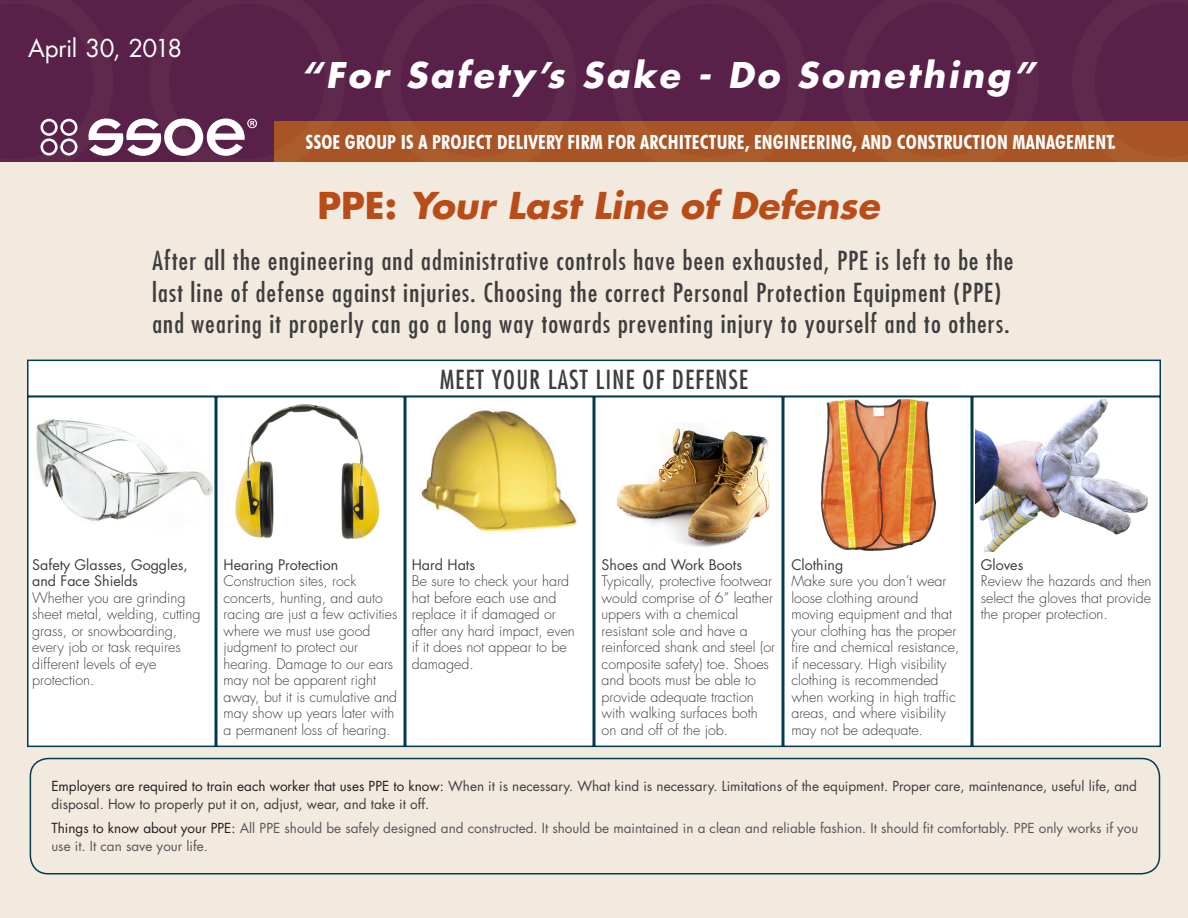
<style>
.page{position:relative;width:1188px;height:918px;background:#fff}
.page>*{position:absolute;margin:0;border:0;box-sizing:border-box;transform-origin:0 0}
.t1{font:italic 700 36px "Futura Std";color:#b94d19}
.t2{font:italic 700 34.5px "Futura Std";letter-spacing:.08em;color:#fff}
.t3{font:condensed 25.5px/31.5px "Futura";letter-spacing:.05em;color:#3e3e3f}
.t4{font:24px "Futura Std";letter-spacing:-.02em;color:#fff}
.t5{font:700 condensed 19.5px "Futura BT";letter-spacing:.01em;color:#fff}
.Paragraph_Headers{font:300 14.25px/16.5px "Futura Std";color:#3e3e3f}
.Paragraph_Headers-2{font:14.25px/16.5px "Futura Std";color:#3e3e3f}
.t6{font:13.5px/18px "Futura Std";color:#3e3e3f}
.t7{font:13.5px/18px "Futura Std";color:#57585a}
.s1{font-style:normal}
.s2{color:#231f20}
</style>
<div class="page">
<div style="left:0;top:0;width:1188px;height:162px;background:#592049"></div>
<div style="left:274px;top:122px;width:914px;height:40px;background:#a95425"></div>
<svg style="left:379px;top:121px;width:197px;height:1px"></svg>
<svg style="left:611px;top:121px;width:197px;height:1px"></svg>
<svg style="left:842px;top:121px;width:197px;height:1px"></svg>
<svg style="left:1071px;top:121px;width:117px;height:1px"></svg>
<svg style="left:40px;top:118px;width:305px;height:38px"></svg>
<div style="left:0;top:162px;width:1188px;height:756px;background:#f2e9df"></div>
<div style="left:30px;top:758px;width:1130px;height:116px;border:2px solid #013d51;border-radius:18px"></div>
<div style="left:216px;top:396px;width:189px;height:351px;background:#fff;border:2px solid #013d51"></div>
<img style="left:235px;top:404px;width:145px;height:135px">
<div style="left:27px;top:396px;width:189px;height:351px;background:#fff;border:2px solid #013d51"></div>
<div style="left:594px;top:396px;width:189px;height:351px;background:#fff;border:2px solid #013d51"></div>
<img style="left:36px;top:419px;width:177px;height:102px">
<img style="left:617px;top:427px;width:153px;height:120px">
<div style="left:972px;top:396px;width:189px;height:351px;background:#fff;border:2px solid #013d51"></div>
<div style="left:783px;top:396px;width:189px;height:351px;background:#fff;border:2px solid #013d51"></div>
<img style="left:975px;top:399px;width:173px;height:153px">
<img style="left:821px;top:399px;width:115px;height:152px">
<div style="left:405px;top:396px;width:189px;height:351px;background:#fff;border:2px solid #013d51"></div>
<img style="left:419px;top:409px;width:159px;height:124px">
<div style="left:28px;top:360px;width:1132px;height:36px;background:#fff"></div>
<div style="left:27px;top:360px;width:1134px;height:37px;border:2px solid #013d51"></div>
<p class="t4" style="left:28px;top:33px;width:156px">April 30, 2018</p>
<h2 class="t2" style="left:302px;top:53px;width:734px">“For Safety’s Sake - Do Something”</h2>
<h3 class="t5" style="left:306px;top:130px;width:811px">SSOE GROUP IS A PROJECT DELIVERY FIRM FOR ARCHITECTURE, ENGINEERING, AND CONSTRUCTION MANAGEMENT.</h3>
<p class="t1" style="left:317px;top:182px;width:563px"><span class="s1">PPE:</span> Your Last Line of Defense</p>
<p class="t3" style="left:152px;top:244px;width:863px">After all the engineering and administrative controls have been exhausted, PPE is left to be the last line of defense against injuries. Choosing the correct Personal Protection Equipment (PPE) and wearing it properly can go a long way towards preventing injury to yourself and to others.</p>
<p class="t3" style="left:440px;top:363px;width:309px">MEET YOUR LAST LINE OF DEFENSE</p>
<p class="Paragraph_Headers-2" style="left:32px;top:556px;width:157px">Safety Glasses, Goggles, and Face Shields</p>
<p class="Paragraph_Headers" style="left:32px;top:590px;width:170px">Whether you are grinding sheet metal, welding, cutting grass, or snowboarding, every job or task requires different levels of eye protection.</p>
<p class="Paragraph_Headers-2" style="left:224px;top:556px;width:116px">Hearing Protection</p>
<p class="Paragraph_Headers" style="left:224px;top:573px;width:175px">Construction sites, rock concerts, hunting, and auto racing are just a few activities where we must use good judgment to protect our hearing. Damage to our ears may not be apparent right away, but it is cumulative and may show up years later with a permanent loss of hearing.</p>
<p class="Paragraph_Headers-2" style="left:412px;top:556px;width:65px">Hard Hats</p>
<p class="Paragraph_Headers" style="left:412px;top:573px;width:165px">Be sure to check your hard hat before each use and replace it if damaged or after any hard impact, even if it does not appear to be damaged.</p>
<p class="Paragraph_Headers-2" style="left:602px;top:556px;width:142px">Shoes and Work Boots</p>
<p class="Paragraph_Headers" style="left:602px;top:573px;width:175px">Typically, protective footwear would comprise of 6” leather uppers with a chemical resistant sole and have a reinforced shank and steel (or composite safety) toe. Shoes and boots must be able to provide adequate traction with walking surfaces both on and off of the job.</p>
<p class="Paragraph_Headers-2" style="left:791px;top:556px;width:53px">Clothing</p>
<p class="Paragraph_Headers" style="left:791px;top:573px;width:170px">Make sure you don’t wear loose clothing around moving equipment and that your clothing has the proper fire and chemical resistance, if necessary. High visibility clothing is recommended when working in high traffic areas, and where visibility may not be adequate.</p>
<p class="Paragraph_Headers-2" style="left:981px;top:556px;width:44px">Gloves</p>
<p class="Paragraph_Headers" style="left:981px;top:573px;width:172px;text-align:justify">Review the hazards and then select the gloves that provide the proper protection.</p>
<p class="t6" style="left:51px;top:777px;width:1087px"><span class="s2">Employers are required to train each worker that uses PPE to know:</span> When it is necessary. What kind is necessary. Limitations of the equipment. Proper care, maintenance, useful life, and disposal. How to properly put it on, adjust, wear, and take it off.</p>
<p class="t7" style="left:51px;top:820px;width:1089px"><span class="s2">Things to know about your PPE:</span> All PPE should be safely designed and constructed. It should be maintained in a clean and reliable fashion. It should fit comfortably. PPE only works if you use it. It can save your life.</p>
</div>
